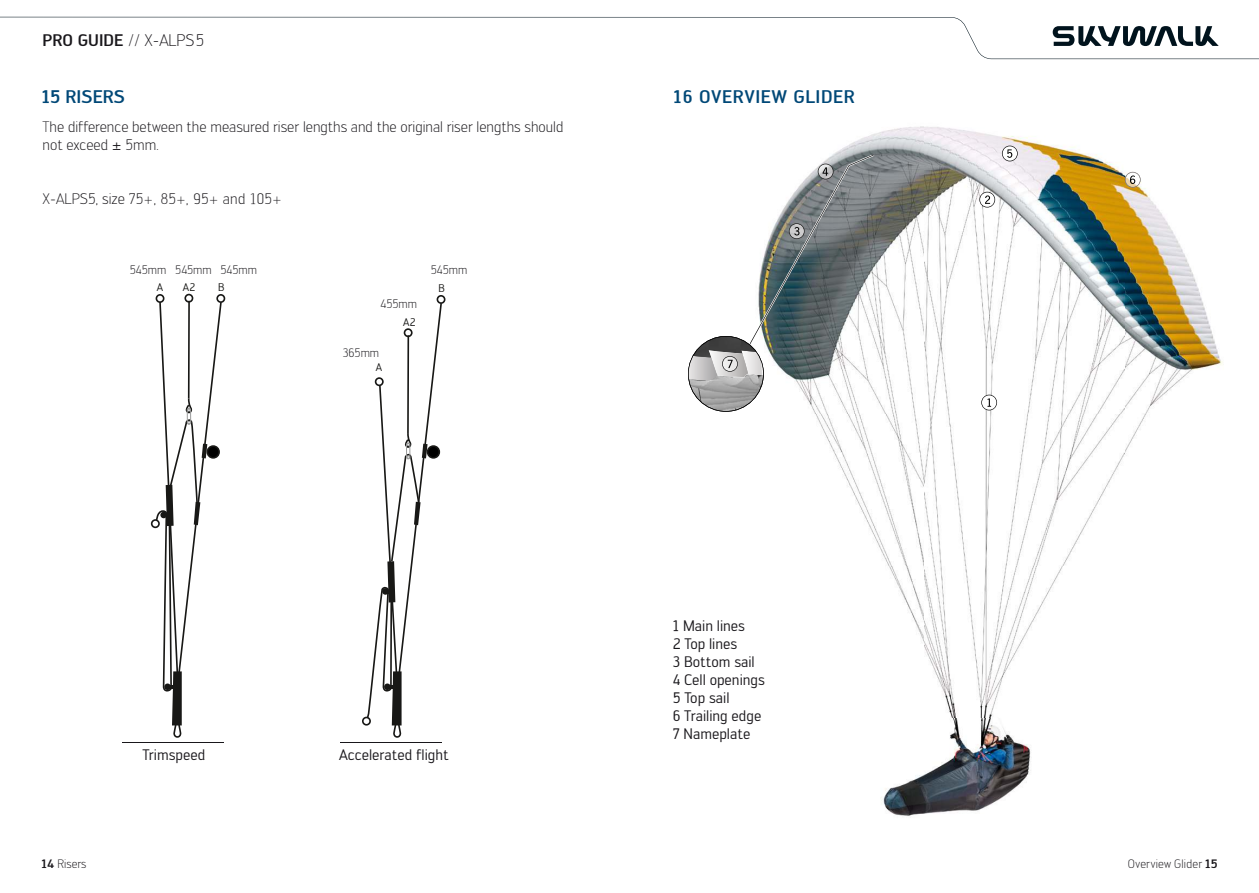
<style>
.page{position:relative;width:1259px;height:893px;background:#fff}
.page>*{position:absolute;margin:0;border:0;box-sizing:border-box;transform-origin:0 0}
.t1{font:500 18px "Engel";letter-spacing:.03em;color:#004877}
.t2{font:500 18px "Engel";color:#004877}
.t3{font:300 16.5px "Engel";color:#19171b}
.t4{font:300 15px/18px "Engel";color:#19171b}
.t5{font:15px/18px "Engel";color:#19171b}
.t6{font:300 12px "Engel";color:#19171b}
.t7{font:10.95px "Engel";color:#181816}
.s1{font-weight:500}
.s2{font-family:"Helvetica"}
</style>
<div class="page">
<svg style="left:0;top:17px;width:1259px;height:42px"></svg>
<img style="left:814px;top:126px;width:409px;height:690px">
<svg style="left:981px;top:395px;width:16px;height:15px"></svg>
<svg style="left:979px;top:192px;width:16px;height:16px"></svg>
<svg style="left:1002px;top:146px;width:15px;height:15px"></svg>
<img style="left:1125px;top:172px;width:15px;height:16px">
<svg style="left:1130px;top:175px;width:5px;height:9px"></svg>
<svg style="left:688px;top:155px;width:189px;height:257px"></svg>
<hr style="left:122px;top:742px;width:101px;height:1px;background:#19171b">
<hr style="left:340px;top:742px;width:101px;height:1px;background:#19171b">
<div style="left:216px;top:294px;width:9px;height:9px;border:2px solid #181816;border-radius:50%"></div>
<div style="left:156px;top:294px;width:8px;height:9px;border:2px solid #181816;border-radius:50%"></div>
<div style="left:184px;top:294px;width:9px;height:9px;border:2px solid #181816;border-radius:50%"></div>
<div style="left:151px;top:519px;width:9px;height:9px;border:2px solid #181816;border-radius:50%"></div>
<div style="left:362px;top:717px;width:9px;height:9px;border:2px solid #181816;border-radius:50%"></div>
<svg style="left:155px;top:300px;width:68px;height:438px"></svg>
<div style="left:187px;top:408px;width:4px;height:17px;border:1px solid #9a9b9b;border-radius:2px"></div>
<div style="left:436px;top:295px;width:9px;height:9px;border:2px solid #181816;border-radius:50%"></div>
<svg style="left:366px;top:301px;width:77px;height:437px"></svg>
<div style="left:406px;top:443px;width:4px;height:16px;border:1px solid #9a9b9b;border-radius:2px"></div>
<div style="left:207px;top:446px;width:12px;height:12px;background:#000;border-radius:50%"></div>
<div style="left:206px;top:445px;width:14px;height:14px;border:2px solid #181816;border-radius:50%"></div>
<div style="left:427px;top:446px;width:12px;height:12px;background:#000;border-radius:50%"></div>
<div style="left:427px;top:445px;width:13px;height:14px;border:2px solid #181816;border-radius:50%"></div>
<p class="t3" style="left:43px;top:34px;width:163px"><span class="s1">PRO GUIDE</span> // X-ALPS5</p>
<p class="t2" style="left:42px;top:90px;width:85px">15 RISERS</p>
<p class="t4" style="left:43px;top:119px;width:522px">The difference between the measured riser lengths and the original riser lengths should not exceed <span class="s2">±</span> 5mm.</p>
<p class="t4" style="left:43px;top:191px;width:240px">X-ALPS5, size 75+, 85+, 95+ and 105+</p>
<p class="t6" style="left:130px;top:265px;width:129px">545mm 545mm 545mm</p>
<p class="t6" style="left:431px;top:265px;width:38px">545mm</p>
<p class="t7" style="left:157px;top:283px;width:8px">A</p>
<p class="t7" style="left:183px;top:283px;width:14px">A2</p>
<p class="t7" style="left:218px;top:283px;width:8px">B</p>
<p class="t6" style="left:380px;top:299px;width:38px">455mm</p>
<p class="t6" style="left:343px;top:348px;width:38px">365mm</p>
<p class="t7" style="left:376px;top:363px;width:8px">A</p>
<p class="t7" style="left:403px;top:318px;width:14px">A2</p>
<p class="t7" style="left:438px;top:284px;width:8px">B</p>
<p class="t5" style="left:142px;top:747px;width:64px">Trimspeed</p>
<p class="t5" style="left:339px;top:747px;width:111px">Accelerated flight</p>
<p class="t1" style="left:673px;top:90px;width:183px">16 OVERVIEW GLIDER</p>
<p class="t5" style="left:673px;top:618px;width:94px">1 Main lines<br>2 Top lines<br>3 Bottom sail<br>4 Cell openings<br>5 Top sail<br>6 Trailing edge<br>7 Nameplate</p>
<p class="t6" style="left:41px;top:859px;width:47px"><span class="s1">14</span> Risers</p>
<p class="t6" style="left:1128px;top:859px;width:91px">Overview Glider <span class="s1">15</span></p>
</div>
